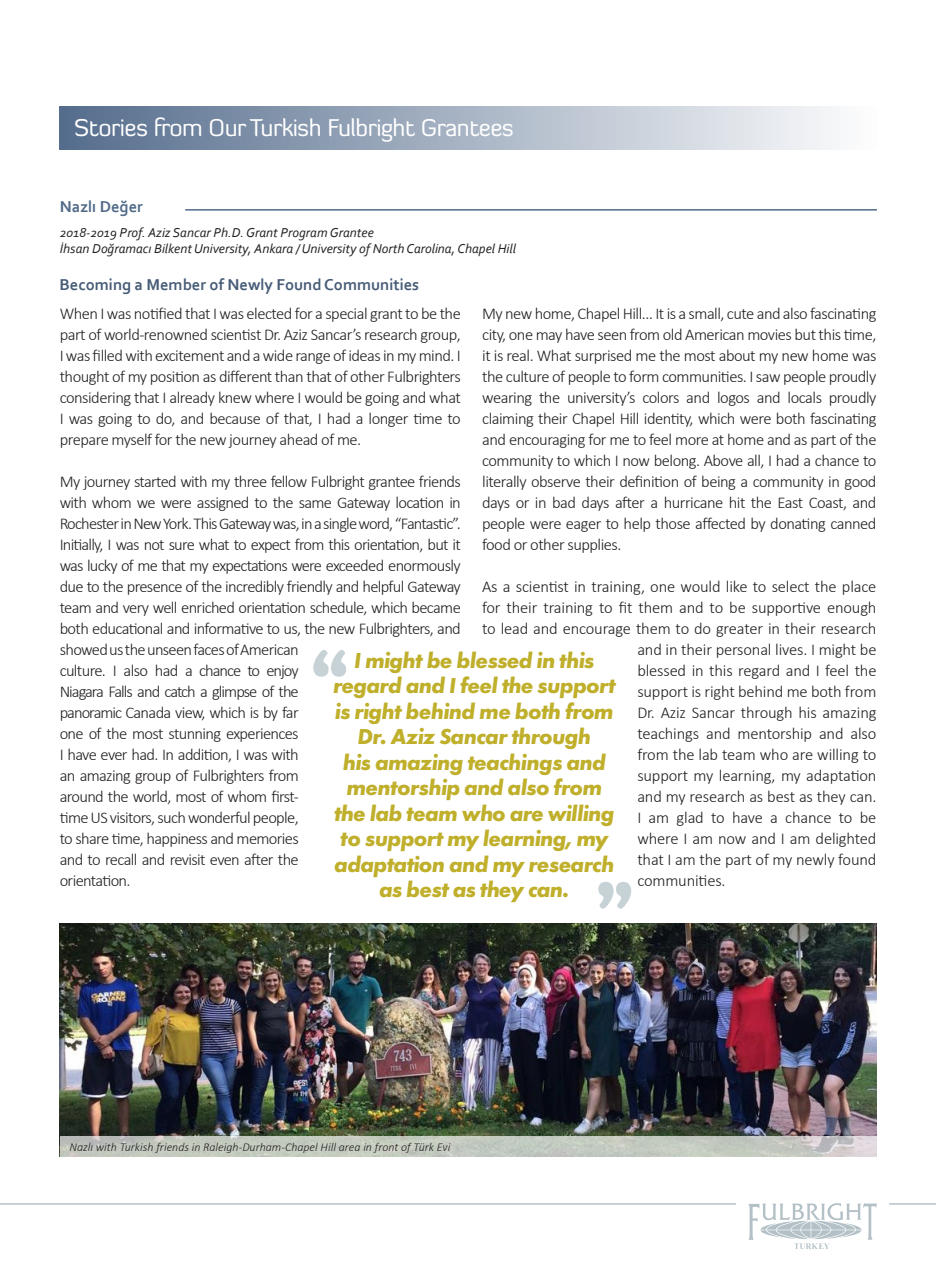
<style>
.page{position:relative;width:936px;height:1263px;background:#fff}
.page>*{position:absolute;margin:0;border:0;box-sizing:border-box;transform-origin:0 0}
.t1{font:italic 67.5px "Cooper Black Std";color:#738f9c}
.GÖVDE_SORU{font:24px "Diavlo";letter-spacing:-.02em;color:#fff}
.GÖVDE_SORU-2{font:italic 700 22.5px/25.5px "Futura PT";letter-spacing:-.03em;color:#bfaf2b;text-align:center}
.GÖVDE_SORU-3{font:300 16.5px/21px "Calibri";letter-spacing:-.04em;color:#231f20;text-align:justify}
.GÖVDE_SORU-4{font:300 16.5px "Calibri";letter-spacing:-.01em;color:#231f20}
.GÖVDE_SORU-5{font:700 16.5px "Corbel";color:#475c78}
.GÖVDE_SORU-6{font:700 16.5px "Corbel";color:#506a88}
.GÖVDE_SORU-7{font:italic 13.5px "Corbel";color:#231f20}
.GÖVDE_SORU-8{font:italic 300 12px "Calibri";color:#231f20}
</style>
<div class="page">
<hr style="left:889px;top:1203px;width:46px;height:2px;background:#688390">
<hr style="left:0;top:1203px;width:736px;height:2px;background:#688390">
<svg style="left:748px;top:1203px;width:128px;height:46px"></svg>
<hr style="left:185px;top:209px;width:691px;height:2px;background:#506a88">
<img style="left:60px;top:924px;width:816px;height:212px">
<div style="left:60px;top:106px;width:816px;height:43px;background:linear-gradient(to right,#556c8c,#fdfdfd)"></div>
<svg style="left:60px;top:1136px;width:816px;height:21px;background:#c4c9c0"></svg>
<p class="GÖVDE_SORU" style="left:74px;top:113px;width:441px">Stories from Our Turkish Fulbright Grantees</p>
<p class="GÖVDE_SORU-6" style="left:60px;top:196px;width:85px">Nazlı Değer</p>
<p class="GÖVDE_SORU-7" style="left:60px;top:224px;width:315px">2018-2019 Prof. Aziz Sancar Ph.D. Grant Program Grantee</p>
<p class="GÖVDE_SORU-7" style="left:60px;top:240px;width:457px">İhsan Doğramacı Bilkent University, Ankara / University of North Carolina, Chapel Hill</p>
<p class="GÖVDE_SORU-5" style="left:60px;top:274px;width:361px">Becoming a Member of Newly Found Communities</p>
<p class="GÖVDE_SORU-3" style="left:60px;top:302px;width:402px">When I was notified that I was elected for a special grant to be the part of world-renowned scientist Dr. Aziz Sancar’s research group, I was filled with excitement and a wide range of ideas in my mind. I thought of my position as different than that of other Fulbrighters considering that I already knew where I would be going and what I was going to do, and because of that, I had a longer time to prepare myself for the new journey ahead of me.</p>
<p class="GÖVDE_SORU-3" style="left:60px;top:470px;width:402px;text-align:left">My journey started with my three fellow Fulbright grantee friends with whom we were assigned to the same Gateway location in Rochester in New York. This Gateway was, in a single word, “Fantastic”.<br>Initially, I was not sure what to expect from this orientation, but it was lucky of me that my expectations were exceeded enormously due to the presence of the incredibly friendly and helpful Gateway team and very well enriched orientation schedule, which became both educational and informative to us, the new Fulbrighters, and showed us the unseen faces of American<br>culture. I also had a chance to enjoy<br>Niagara Falls and catch a glimpse of the<br>panoramic Canada view, which is by far<br>one of the most stunning experiences<br>I have ever had. In addition, I was with<br>an amazing group of Fulbrighters from<br>around the world, most of whom first-<br>time US visitors, such wonderful people,<br>to share time, happiness and memories<br>and to recall and revisit even after the<br>orientation.</p>
<p class="GÖVDE_SORU-3" style="left:482px;top:302px;width:396px">My new home, Chapel Hill… It is a small, cute and also fascinating city, one may have seen from old American movies but this time, it is real. What surprised me the most about my new home was the culture of people to form communities. I saw people proudly wearing the university’s colors and logos and locals proudly claiming their Chapel Hill identity, which were both fascinating and encouraging for me to feel more at home and as part of the community to which I now belong. Above all, I had a chance to literally observe their definition of being a community in good days or in bad days after a hurricane hit the East Coast, and people were eager to help those affected by donating canned food or other supplies.</p>
<p class="GÖVDE_SORU-4" style="left:482px;top:576px;width:396px">As a scientist in training, one would like to select the place</p>
<p class="GÖVDE_SORU-4" style="left:482px;top:597px;width:396px">for their training to fit them and to be supportive enough</p>
<p class="GÖVDE_SORU-4" style="left:482px;top:618px;width:396px">to lead and encourage them to do greater in their research</p>
<p class="GÖVDE_SORU-4" style="left:637px;top:639px;width:241px">and in their personal lives. I might be</p>
<p class="GÖVDE_SORU-4" style="left:637px;top:660px;width:241px">blessed in this regard and I feel the</p>
<p class="GÖVDE_SORU-4" style="left:637px;top:681px;width:240px">support is right behind me both from</p>
<p class="GÖVDE_SORU-4" style="left:637px;top:702px;width:241px">Dr. Aziz Sancar through his amazing</p>
<p class="GÖVDE_SORU-4" style="left:637px;top:723px;width:240px">teachings and mentorship and also</p>
<p class="GÖVDE_SORU-4" style="left:637px;top:744px;width:240px">from the lab team who are willing to</p>
<p class="GÖVDE_SORU-4" style="left:637px;top:765px;width:241px">support my learning, my adaptation</p>
<p class="GÖVDE_SORU-4" style="left:637px;top:786px;width:240px">and my research as best as they can.</p>
<p class="GÖVDE_SORU-4" style="left:637px;top:807px;width:240px">I am glad to have a chance to be</p>
<p class="GÖVDE_SORU-4" style="left:637px;top:828px;width:240px">where I am now and I am delighted</p>
<p class="GÖVDE_SORU-4" style="left:637px;top:849px;width:241px">that I am the part of my newly found</p>
<p class="GÖVDE_SORU-4" style="left:637px;top:870px;width:90px">communities.</p>
<h1 class="t1" style="left:307px;top:632px;width:40px">“</h1>
<p class="GÖVDE_SORU-2" style="left:333px;top:647px;width:284px">I might be blessed in this regard and I feel the support is right behind me both from<br>Dr. Aziz Sancar through<br>his amazing teachings and mentorship and also from the lab team who are willing to support my learning, my adaptation and my research as best as they can.</p>
<h1 class="t1" style="left:637px;top:926px;width:40px;rotate:-180deg">“</h1>
<p class="GÖVDE_SORU-8" style="left:69px;top:1139px;width:382px">Nazlı with Turkish friends in Raleigh-Durham-Chapel Hill area in front of Türk Evi</p>
</div>
